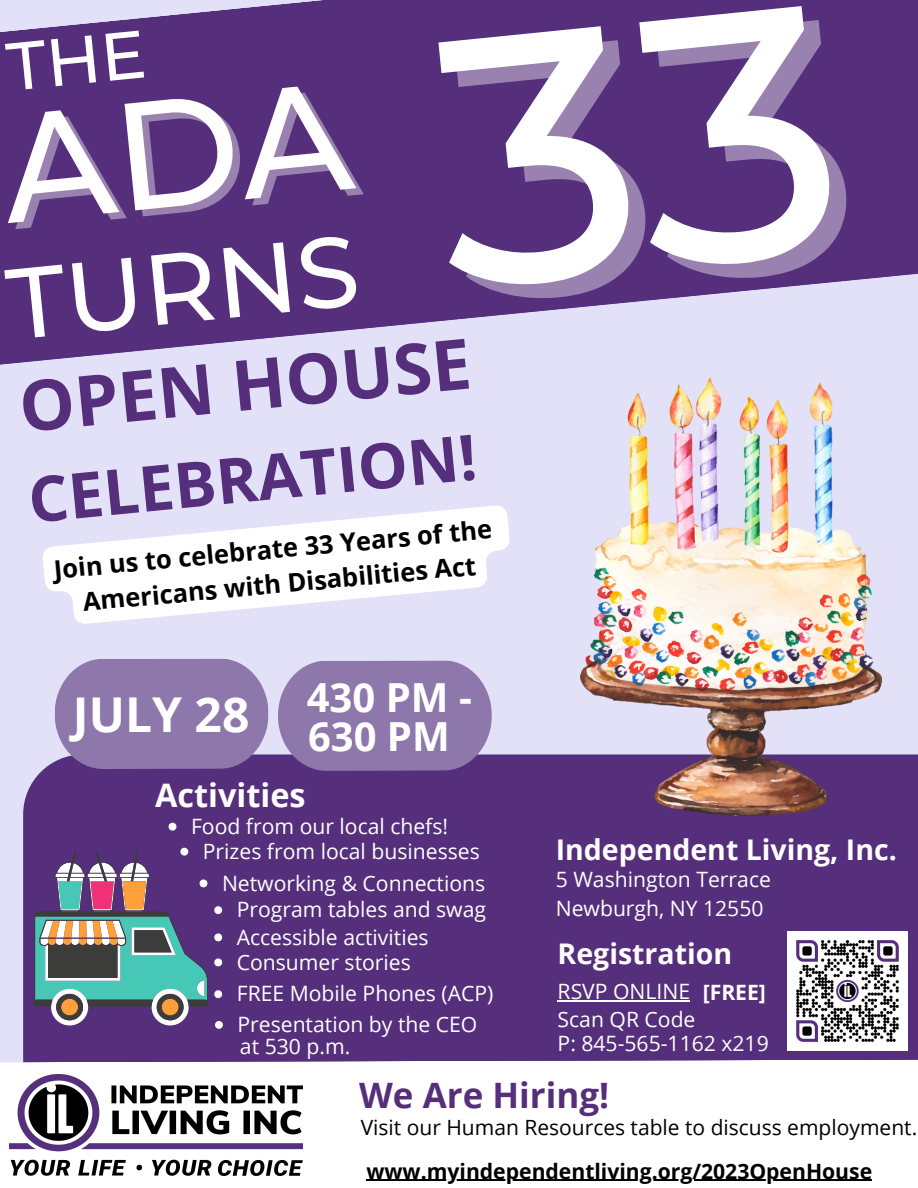
<style>
.page{position:relative;width:918px;height:1188px;background:#fff}
.page>*{position:absolute;margin:0;border:0;box-sizing:border-box;transform-origin:0 0}
.t1{font:500 99.75px "Montserrat";color:#fff}
.t2{font:700 69.9px "Open Sans";color:#552f7b}
.t3{font:700 63px "Open Sans";color:#552f7b}
.t4{font:700 48px "Open Sans";color:#fff}
.t5{font:700 40.05px "Open Sans";color:#fff}
.t6{font:700 34.95px "Open Sans";color:#552f7b}
.t7{font:700 32.4px "Open Sans";color:#fff}
.t8{font:700 28.5px "Open Sans";color:#fff}
.t9{font:700 25.5px "Open Sans";color:#000}
.t10{font:21.15px "Open Sans";color:#fff}
.t11{font:700 21.15px "Open Sans";color:#000}
.t12{font:700 21.15px "Open Sans";color:#fff}
.t13{font:21px "Open Sans";color:#000}
</style>
<div class="page">
<div style="left:0;top:0;width:918px;height:810px;background:#e2e1f7"></div>
<svg style="left:0;top:0;width:918px;height:365px;fill:#552f7b"></svg>
<div style="left:23px;top:754px;width:895px;height:434px;background:#552f7b"></div>
<div style="left:0;top:1059px;width:918px;height:129px;background:#fff"></div>
<svg style="left:55px;top:658px;width:214px;height:111px;background:#917caf"></svg>
<svg style="left:278px;top:660px;width:214px;height:111px;background:#907bae"></svg>
<img style="left:580px;top:377px;width:302px;height:439px">
<img style="left:9px;top:1075px;width:294px;height:101px">
<hr style="left:366px;top:1180px;width:506px;height:1px;background:#000">
<svg style="left:169px;top:823px;width:7px;height:8px"></svg>
<svg style="left:214px;top:906px;width:8px;height:8px"></svg>
<svg style="left:214px;top:958px;width:8px;height:8px"></svg>
<svg style="left:215px;top:1021px;width:8px;height:8px"></svg>
<svg style="left:214px;top:933px;width:8px;height:8px"></svg>
<svg style="left:43px;top:505px;width:467px;height:119px;fill:#fff"></svg>
<img style="left:788px;top:931px;width:119px;height:120px">
<hr style="left:558px;top:1000px;width:132px;height:1px;background:#fff">
<svg style="left:33px;top:848px;width:175px;height:177px"></svg>
<svg style="left:214px;top:990px;width:8px;height:8px"></svg>
<div style="left:5px;top:86px;width:359px;height:143px;background:#552f7b"></div>
<div style="left:5px;top:30px;width:139px;height:61px;background:#552f7b"></div>
<div style="left:444px;top:16px;width:409px;height:290px;background:#552f7b"></div>
<p class="t1" style="left:1px;top:244px;width:354px;rotate:-6deg">TURNS</p>
<p class="t2" style="left:14px;top:360px;width:455px;rotate:-6deg">OPEN HOUSE</p>
<p class="t3" style="left:24px;top:458px;width:452px;rotate:-6deg">CELEBRATION!</p>
<p class="t9" style="left:52px;top:550px;width:441px;rotate:-5deg">Join us to celebrate 33 Years of the</p>
<p class="t9" style="left:81px;top:583px;width:396px;rotate:-5deg">Americans with Disabilities Act</p>
<p class="t4" style="left:73px;top:681px;width:178px">JULY 28</p>
<p class="t5" style="left:307px;top:669px;width:167px">430 PM -</p>
<p class="t5" style="left:308px;top:708px;width:143px">630 PM</p>
<p class="t7" style="left:155px;top:772px;width:152px">Activities</p>
<p class="t10" style="left:191px;top:811px;width:259px">Food from our local chefs!</p>
<p class="t10" style="left:203px;top:836px;width:278px">Prizes from local businesses</p>
<p class="t10" style="left:222px;top:868px;width:265px">Networking &amp; Connections</p>
<p class="t10" style="left:237px;top:895px;width:251px">Program tables and swag</p>
<p class="t10" style="left:237px;top:947px;width:176px">Consumer stories</p>
<p class="t10" style="left:237px;top:922px;width:193px">Accessible activities</p>
<p class="t10" style="left:237px;top:979px;width:258px">FREE Mobile Phones (ACP)</p>
<p class="t10" style="left:238px;top:1010px;width:241px">Presentation by the CEO</p>
<p class="t10" style="left:240px;top:1031px;width:112px">at 530 p.m.</p>
<p class="t8" style="left:556px;top:829px;width:343px">Independent Living, Inc.</p>
<p class="t10" style="left:556px;top:864px;width:217px">5 Washington Terrace</p>
<p class="t10" style="left:556px;top:893px;width:209px">Newburgh, NY 12550</p>
<p class="t8" style="left:558px;top:933px;width:176px">Registration</p>
<p class="t10" style="left:558px;top:976px;width:134px">RSVP ONLINE</p>
<p class="t10" style="left:558px;top:1004px;width:139px">Scan QR Code</p>
<p class="t10" style="left:558px;top:1028px;width:213px">P: 845-565-1162 x219</p>
<p class="t12" style="left:703px;top:977px;width:65px">[FREE]</p>
<p class="t6" style="left:359px;top:1071px;width:251px">We Are Hiring!</p>
<p class="t13" style="left:361px;top:1113px;width:558px">Visit our Human Resources table to discuss employment.</p>
<p class="t11" style="left:366px;top:1156px;width:507px">www.myindependentliving.org/2023OpenHouse</p>
</div>
